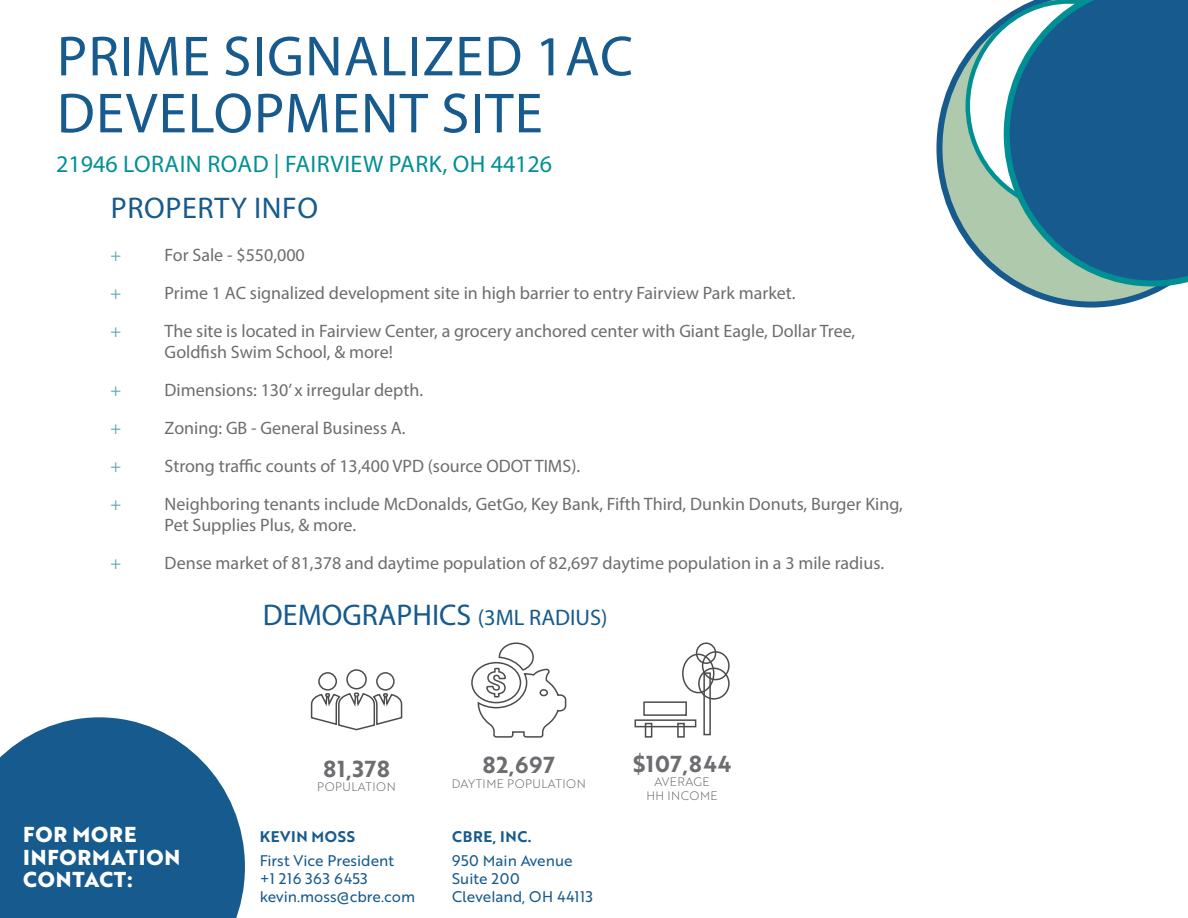
<style>
.page{position:relative;width:1188px;height:918px;background:#fff}
.page>*{position:absolute;margin:0;border:0;box-sizing:border-box;transform-origin:0 0}
.t1{font:57px/57px "Myriad Pro";letter-spacing:.02em;color:#165a8e}
.Bold_Table_Header_-_Left_Align{font:30px "Myriad Pro";color:#165a8e}
.Heading{font:30px "Myriad Pro";letter-spacing:.02em;color:#165a8e}
.t2{font:24px "Myriad Pro";letter-spacing:.02em;color:#009094}
.t3{font:22.5px "Brother 1816 Bold";letter-spacing:.04em;color:#6c6d70}
.Contact_Us{font:700 21px/22.5px "Brother 1816 Extra";letter-spacing:.04em;color:#fff}
.Heading-2{font:18px/21.6px "Myriad Pro";color:#6c6d70}
.Heading-3{font:18px "Myriad Pro";color:#5baaae}
.Broker_Contact_Info{font:15px "Brother 1816 Regular";color:#165a8e}
.Broker_Name{font:15px "Brother 1816 Bold";letter-spacing:.04em;color:#165a8e}
.Broker_Contact_Info-2{font:15px "Brother 1816 Regular";letter-spacing:.04em;color:#165a8e}
.t4{font:12px/14.4px "Brother 1816 Light";letter-spacing:.04em;color:#6c6d70;text-align:center}
.s1{font-size:22.5px}
</style>
<div class="page">
<svg style="left:936px;top:17px;width:233px;height:291px"></svg>
<div style="left:968px;top:2px;width:203px;height:208px;background:#fff;border-radius:50%"></div>
<svg style="left:1004px;top:0;width:184px;height:286px;background:#2d6e96"></svg>
<svg style="left:0;top:717px;width:245px;height:201px;background:#336e9c"></svg>
<svg style="left:472px;top:642px;width:95px;height:96px"></svg>
<svg style="left:310px;top:669px;width:93px;height:62px"></svg>
<div style="left:635px;top:719px;width:61px;height:8px;border:2px solid #4b4c4d"></div>
<div style="left:643px;top:701px;width:44px;height:15px;border:2px solid #4b4c4d"></div>
<div style="left:645px;top:723px;width:7px;height:15px;border:2px solid #4b4c4d"></div>
<div style="left:677px;top:723px;width:8px;height:15px;border:2px solid #4b4c4d"></div>
<div style="left:696px;top:642px;width:20px;height:22px;border:2px solid #4b4c4d;border-radius:50%"></div>
<div style="left:698px;top:668px;width:32px;height:32px;border:2px solid #4b4c4d;border-radius:50%"></div>
<div style="left:682px;top:654px;width:32px;height:39px;border:2px solid #4b4c4d;border-radius:50%"></div>
<div style="left:702px;top:651px;width:28px;height:29px;border:2px solid #4b4c4d;border-radius:50%"></div>
<div style="left:703px;top:672px;width:8px;height:63px;border:2px solid #4b4c4d"></div>
<p class="t1" style="left:57px;top:27px;width:578px">PRIME SIGNALIZED 1AC<br>DEVELOPMENT SITE</p>
<p class="t2" style="left:56px;top:149px;width:497px">21946 LORAIN ROAD | FAIRVIEW PARK, OH 44126</p>
<p class="Heading" style="left:111px;top:189px;width:209px">PROPERTY INFO</p>
<p class="Heading-3" style="left:111px;top:244px;width:12px">+</p>
<p class="Heading-2" style="left:165px;top:244px;width:142px">For Sale - $550,000</p>
<p class="Heading-3" style="left:111px;top:282px;width:12px">+</p>
<p class="Heading-2" style="left:165px;top:282px;width:632px">Prime 1 AC signalized development site in high barrier to entry Fairview Park market.</p>
<p class="Heading-3" style="left:111px;top:320px;width:12px">+</p>
<p class="Heading-2" style="left:165px;top:320px;width:692px">The site is located in Fairview Center, a grocery anchored center with Giant Eagle, Dollar Tree,<br>Goldfish Swim School, &amp; more!</p>
<p class="Heading-3" style="left:111px;top:379px;width:12px">+</p>
<p class="Heading-2" style="left:165px;top:379px;width:260px">Dimensions: 130’ x irregular depth.</p>
<p class="Heading-3" style="left:111px;top:417px;width:12px">+</p>
<p class="Heading-2" style="left:165px;top:417px;width:243px">Zoning: GB - General Business A.</p>
<p class="Heading-3" style="left:111px;top:455px;width:12px">+</p>
<p class="Heading-2" style="left:165px;top:455px;width:417px">Strong traffic counts of 13,400 VPD (source ODOT TIMS).</p>
<p class="Heading-3" style="left:111px;top:492px;width:12px">+</p>
<p class="Heading-2" style="left:165px;top:492px;width:740px">Neighboring tenants include McDonalds, GetGo, Key Bank, Fifth Third, Dunkin Donuts, Burger King,<br>Pet Supplies Plus, &amp; more.</p>
<p class="Heading-3" style="left:111px;top:552px;width:12px">+</p>
<p class="Heading-2" style="left:165px;top:552px;width:721px">Dense market of 81,378 and daytime population of 82,697 daytime population in a 3 mile radius.</p>
<p class="Contact_Us" style="left:23px;top:823px;width:159px">FOR MORE<br>INFORMATION<br>CONTACT:</p>
<p class="Bold_Table_Header_-_Left_Align" style="left:263px;top:596px;width:346px">DEMOGRAPHICS <span class="s1">(3ML RADIUS)</span></p>
<p class="t3" style="left:323px;top:751px;width:68px">81,378</p>
<p class="t4" style="left:317px;top:779px;width:80px">POPULATION</p>
<p class="Broker_Name" style="left:260px;top:825px;width:97px">KEVIN MOSS</p>
<p class="Broker_Contact_Info" style="left:260px;top:850px;width:136px">First Vice President</p>
<p class="Broker_Contact_Info-2" style="left:260px;top:868px;width:109px">+1 216 363 6453</p>
<p class="Broker_Contact_Info" style="left:260px;top:886px;width:157px">kevin.moss@cbre.com</p>
<p class="t3" style="left:483px;top:748px;width:74px">82,697</p>
<p class="t4" style="left:452px;top:776px;width:136px">DAYTIME POPULATION</p>
<p class="Broker_Name" style="left:452px;top:825px;width:81px">CBRE, INC.</p>
<p class="Broker_Contact_Info" style="left:452px;top:850px;width:122px">950 Main Avenue</p>
<p class="Broker_Contact_Info" style="left:452px;top:868px;width:69px">Suite 200</p>
<p class="Broker_Contact_Info" style="left:452px;top:886px;width:142px">Cleveland, OH 44113</p>
<p class="t3" style="left:633px;top:746px;width:100px">$107,844</p>
<p class="t4" style="left:646px;top:774px;width:73px">AVERAGE<br>HH INCOME</p>
</div>
